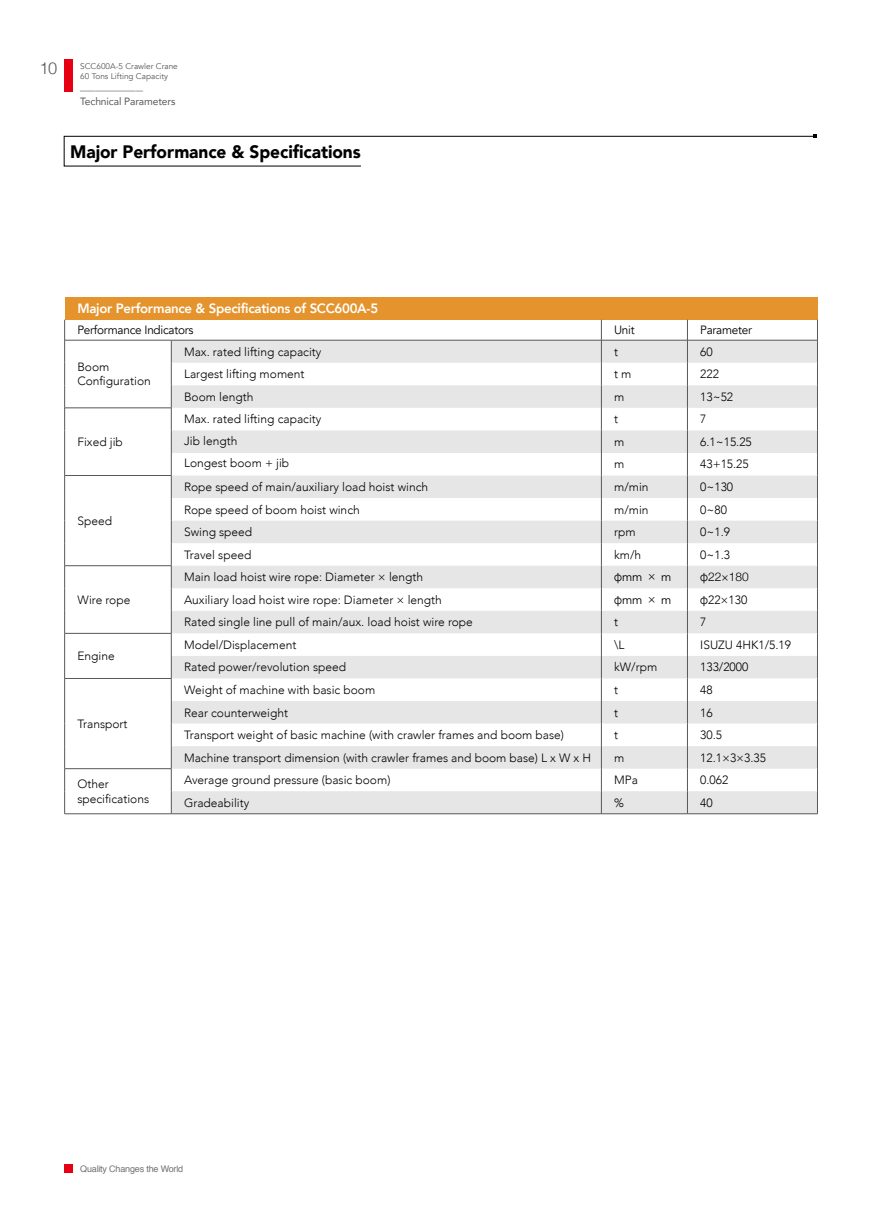
<style>
.page{position:relative;width:893px;height:1212px;background:#fff}
.page>*{position:absolute;margin:0;border:0;box-sizing:border-box;transform-origin:0 0}
.t1{font:900 18px "Avenir";letter-spacing:-.005em;color:#000;scale:.96 1}
.t2{font:300 16.5px "Helvetica";color:#595757}
.t3{font:800 13.5px "Avenir";letter-spacing:-.02em;color:#fff}
.t4{font:300 12px/14.4px "Avenir";color:#000}
.t5{font:12px "Avenir";letter-spacing:-.02em;color:#000}
.t6{font:300 12px "Helvetica Neue";color:#000}
.t7{font:10.5px "Avenir";letter-spacing:-.01em;color:#595757}
.t8{font:9px "Helvetica";letter-spacing:-.02em;color:#727171}
.t9{font:8.25px/10.5px "Avenir";color:#595757}
.t10{font:8.25px "Microsoft Ya Hei";color:#595757}
.s1{font-family:"Helvetica Neue";font-weight:300}
.s2{font-family:"FZLTKHK GBK1 0"}
.s3{font-family:"Helvetica Neue"}
</style>
<div class="page">
<div style="left:64px;top:1164px;width:9px;height:9px;background:#e60012"></div>
<div style="left:64px;top:60px;width:9px;height:32px;background:#e60012"></div>
<svg style="left:63px;top:135px;width:753px;height:32px"></svg>
<div style="left:65px;top:298px;width:752px;height:22px;background:#e5932c"></div>
<svg style="left:172px;top:341px;width:645px;height:472px;fill:#e6e6e6"></svg>
<hr style="left:65px;top:340px;width:106px;height:1px;background:#595757">
<hr style="left:171px;top:340px;width:430px;height:1px;background:#595757">
<hr style="left:601px;top:340px;width:86px;height:1px;background:#595757">
<hr style="left:688px;top:340px;width:129px;height:1px;background:#595757">
<svg style="left:601px;top:320px;width:1px;height:493px"></svg>
<svg style="left:687px;top:320px;width:1px;height:493px"></svg>
<svg style="left:817px;top:320px;width:1px;height:493px"></svg>
<hr style="left:65px;top:408px;width:106px;height:1px;background:#595757">
<hr style="left:65px;top:475px;width:106px;height:1px;background:#595757">
<hr style="left:65px;top:565px;width:106px;height:1px;background:#595757">
<hr style="left:65px;top:633px;width:106px;height:1px;background:#595757">
<hr style="left:65px;top:678px;width:106px;height:1px;background:#595757">
<hr style="left:65px;top:768px;width:106px;height:1px;background:#595757">
<svg style="left:64px;top:320px;width:1px;height:494px"></svg>
<svg style="left:171px;top:341px;width:1px;height:472px"></svg>
<hr style="left:65px;top:813px;width:106px;height:1px;background:#595757">
<hr style="left:171px;top:813px;width:430px;height:1px;background:#595757">
<hr style="left:601px;top:813px;width:86px;height:1px;background:#595757">
<hr style="left:687px;top:813px;width:131px;height:1px;background:#595757">
<h2 class="t2" style="left:39px;top:54px;width:20px">10</h2>
<p class="t9" style="left:80px;top:61px;width:99px">SCC600A-5 Crawler Crane<br>60 Tons Lifting Capacity</p>
<p class="t10" style="left:80px;top:81px;width:64px">_________________</p>
<p class="t7" style="left:80px;top:93px;width:97px">Technical Parameters</p>
<h1 class="t1" style="left:70px;top:136px;width:304px">Major Performance &amp; Specifications</h1>
<p class="t3" style="left:77px;top:298px;width:302px">Major Performance &amp; Specifications of SCC600A-5</p>
<p class="t5" style="left:77px;top:323px;width:118px">Performance Indicators</p>
<p class="t5" style="left:614px;top:323px;width:22px">Unit</p>
<p class="t5" style="left:700px;top:323px;width:53px">Parameter</p>
<p class="t4" style="left:77px;top:360px;width:75px">Boom<br>Configuration</p>
<p class="t4" style="left:184px;top:344px;width:139px">Max. rated lifting capacity</p>
<p class="t4" style="left:614px;top:344px;width:5px">t</p>
<p class="t4" style="left:700px;top:344px;width:14px">60</p>
<p class="t4" style="left:184px;top:367px;width:122px">Largest lifting moment</p>
<p class="t4" style="left:614px;top:367px;width:19px">t m</p>
<p class="t4" style="left:700px;top:367px;width:20px">222</p>
<p class="t4" style="left:184px;top:389px;width:71px">Boom length</p>
<p class="t4" style="left:614px;top:389px;width:12px">m</p>
<p class="t4" style="left:700px;top:389px;width:34px">13~52</p>
<p class="t4" style="left:77px;top:435px;width:47px">Fixed jib</p>
<p class="t4" style="left:77px;top:513px;width:36px">Speed</p>
<p class="t4" style="left:77px;top:592px;width:54px">Wire rope</p>
<p class="t4" style="left:77px;top:649px;width:39px">Engine</p>
<p class="t4" style="left:77px;top:716px;width:52px">Transport</p>
<p class="t4" style="left:184px;top:412px;width:139px">Max. rated lifting capacity</p>
<p class="t4" style="left:614px;top:412px;width:5px">t</p>
<p class="t4" style="left:700px;top:412px;width:8px">7</p>
<p class="t4" style="left:184px;top:434px;width:55px">Jib length</p>
<p class="t4" style="left:614px;top:435px;width:12px">m</p>
<p class="t4" style="left:700px;top:435px;width:53px">6.1~15.25</p>
<p class="t4" style="left:184px;top:456px;width:107px">Longest boom + jib</p>
<p class="t4" style="left:614px;top:457px;width:12px">m</p>
<p class="t4" style="left:700px;top:457px;width:50px">43+15.25</p>
<p class="t4" style="left:184px;top:480px;width:246px">Rope speed of main/auxiliary load hoist winch</p>
<p class="t4" style="left:614px;top:480px;width:36px">m/min</p>
<p class="t4" style="left:700px;top:480px;width:34px">0~130</p>
<p class="t4" style="left:184px;top:502px;width:177px">Rope speed of boom hoist winch</p>
<p class="t4" style="left:614px;top:502px;width:36px">m/min</p>
<p class="t4" style="left:700px;top:502px;width:28px">0~80</p>
<p class="t4" style="left:184px;top:525px;width:70px">Swing speed</p>
<p class="t4" style="left:614px;top:525px;width:23px">rpm</p>
<p class="t4" style="left:700px;top:525px;width:31px">0~1.9</p>
<p class="t4" style="left:184px;top:547px;width:69px">Travel speed</p>
<p class="t4" style="left:614px;top:547px;width:29px">km/h</p>
<p class="t4" style="left:700px;top:547px;width:31px">0~1.3</p>
<p class="t4" style="left:184px;top:570px;width:241px">Main load hoist wire rope: Diameter × length</p>
<p class="t5" style="left:614px;top:570px;width:59px"><span class="s1">φ</span>mm <span class="s2">×</span> m</p>
<p class="t6" style="left:700px;top:567px;width:50px">φ22×180</p>
<p class="t4" style="left:184px;top:592px;width:259px">Auxiliary load hoist wire rope: Diameter × length</p>
<p class="t5" style="left:614px;top:592px;width:59px"><span class="s1">φ</span>mm <span class="s2">×</span> m</p>
<p class="t4" style="left:700px;top:592px;width:49px"><span class="s3">φ</span>22×130</p>
<p class="t4" style="left:184px;top:615px;width:290px">Rated single line pull of main/aux. load hoist wire rope</p>
<p class="t4" style="left:614px;top:615px;width:5px">t</p>
<p class="t4" style="left:700px;top:615px;width:8px">7</p>
<p class="t4" style="left:184px;top:637px;width:114px">Model/Displacement</p>
<p class="t4" style="left:614px;top:637px;width:12px">\L</p>
<p class="t4" style="left:700px;top:637px;width:92px">ISUZU 4HK1/5.19</p>
<p class="t4" style="left:184px;top:660px;width:164px">Rated power/revolution speed</p>
<p class="t4" style="left:614px;top:660px;width:45px">kW/rpm</p>
<p class="t4" style="left:700px;top:660px;width:50px">133/2000</p>
<p class="t4" style="left:184px;top:683px;width:193px">Weight of machine with basic boom</p>
<p class="t4" style="left:614px;top:683px;width:5px">t</p>
<p class="t4" style="left:700px;top:683px;width:14px">48</p>
<p class="t4" style="left:184px;top:705px;width:106px">Rear counterweight</p>
<p class="t4" style="left:614px;top:705px;width:5px">t</p>
<p class="t4" style="left:700px;top:705px;width:14px">16</p>
<p class="t4" style="left:184px;top:728px;width:381px">Transport weight of basic machine (with crawler frames and boom base)</p>
<p class="t4" style="left:614px;top:728px;width:5px">t</p>
<p class="t4" style="left:700px;top:728px;width:23px">30.5</p>
<p class="t4" style="left:184px;top:750px;width:409px">Machine transport dimension (with crawler frames and boom base) L x W x H</p>
<p class="t4" style="left:614px;top:750px;width:12px">m</p>
<p class="t4" style="left:700px;top:750px;width:67px">12.1×3×3.35</p>
<p class="t4" style="left:77px;top:777px;width:73px">Other specifications</p>
<p class="t4" style="left:184px;top:773px;width:208px">Average ground pressure (basic boom)</p>
<p class="t4" style="left:614px;top:773px;width:25px">MPa</p>
<p class="t4" style="left:700px;top:773px;width:30px">0.062</p>
<p class="t4" style="left:184px;top:795px;width:67px">Gradeability</p>
<p class="t4" style="left:614px;top:795px;width:11px">%</p>
<p class="t4" style="left:700px;top:795px;width:14px">40</p>
<p class="t8" style="left:80px;top:1162px;width:105px">Quality Changes the World</p>
</div>
